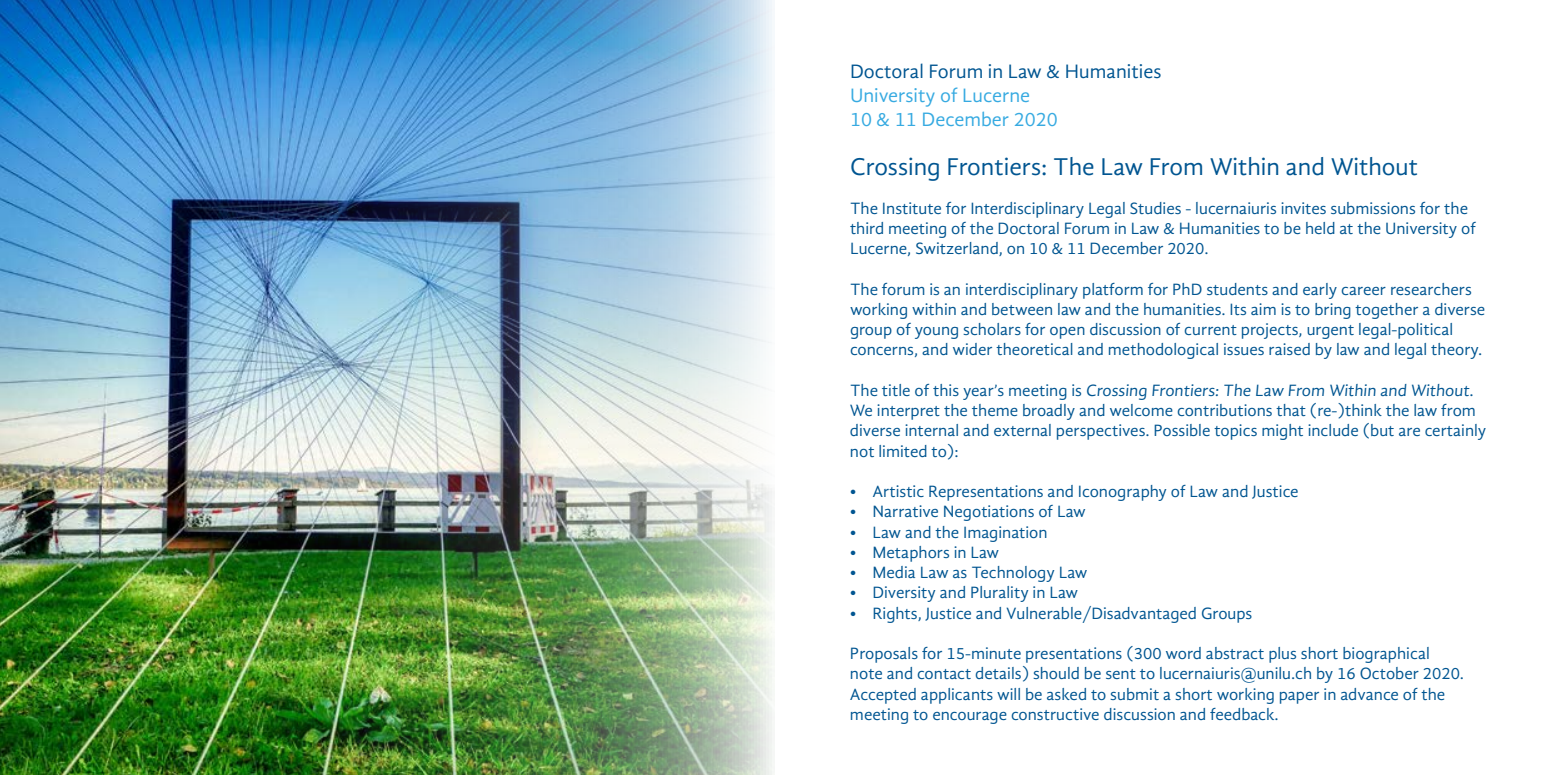
<style>
.page{position:relative;width:1550px;height:775px;background:#fff}
.page>*{position:absolute;margin:0;border:0;box-sizing:border-box;transform-origin:0 0}
.t1{font:25px "Gandhi Sans";color:#005591}
.t2{font:20px/24px "Gandhi Sans";color:#37aae1}
.t3{font:20px "Gandhi Sans";color:#005591}
.t4{font:16.88px/20.2px "Gandhi Sans";color:#005591}
</style>
<div class="page">
<img style="left:0;top:0;width:772px;height:775px">
<p class="t3" style="left:850px;top:60px;width:313px">Doctoral Forum in Law &amp; Humanities</p>
<p class="t2" style="left:850px;top:83px;width:209px">University of Lucerne<br>10 &amp; 11 December 2020</p>
<h1 class="t1" style="left:850px;top:152px;width:570px">Crossing Frontiers: The Law From Within and Without</h1>
<p class="t4" style="left:850px;top:198px;width:627px">The Institute for Interdisciplinary Legal Studies - lucernaiuris invites submissions for the third meeting of the Doctoral Forum in Law &amp; Humanities to be held at the University of<br>Lucerne, Switzerland, on 10 &amp; 11 December 2020.</p>
<p class="t4" style="left:850px;top:279px;width:637px">The forum is an interdisciplinary platform for PhD students and early career researchers working within and between law and the humanities. Its aim is to bring together a diverse group of young scholars for open discussion of current projects, urgent legal-political concerns, and wider theoretical and methodological issues raised by law and legal theory.</p>
<p class="t4" style="left:850px;top:380px;width:638px">The title of this year’s meeting is Crossing Frontiers: The Law From Within and Without.<br>We interpret the theme broadly and welcome contributions that (re-)think the law from diverse internal and external perspectives. Possible topics might include (but are certainly not limited to):</p>
<p class="t4" style="left:850px;top:481px;width:450px">• Artistic Representations and Iconography of Law and Justice</p>
<p class="t4" style="left:850px;top:502px;width:237px">• Narrative Negotiations of Law</p>
<p class="t4" style="left:850px;top:522px;width:199px">• Law and the Imagination</p>
<p class="t4" style="left:850px;top:542px;width:151px">• Metaphors in Law</p>
<p class="t4" style="left:850px;top:562px;width:239px">• Media Law as Technology Law</p>
<p class="t4" style="left:850px;top:583px;width:230px">• Diversity and Plurality in Law</p>
<p class="t4" style="left:850px;top:603px;width:404px">• Rights, Justice and Vulnerable/Disadvantaged Groups</p>
<p class="t4" style="left:850px;top:643px;width:616px">Proposals for 15-minute presentations (300 word abstract plus short biographical note and contact details) should be sent to lucernaiuris@unilu.ch by 16 October 2020.<br>Accepted applicants will be asked to submit a short working paper in advance of the meeting to encourage constructive discussion and feedback.</p>
</div>
